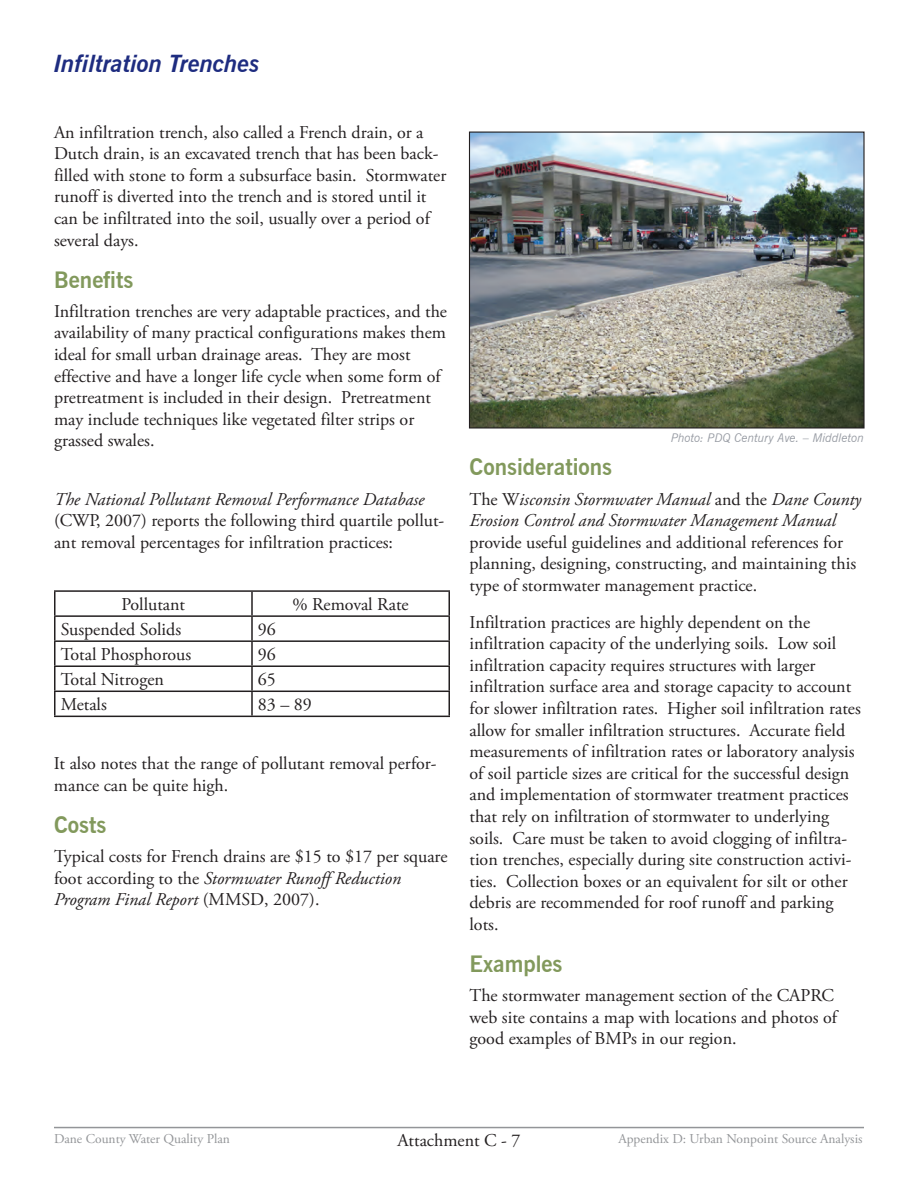
<style>
.page{position:relative;width:918px;height:1188px;background:#fff}
.page>*{position:absolute;margin:0;border:0;box-sizing:border-box;transform-origin:0 0}
.t1{font:italic 700 24px "News Gothic BT";color:#1e2c80}
.t2{font:700 22.5px "News Gothic BT";color:#82995c}
.t3{font:18px/21.6px "Adobe Garamond Pro";color:#231f20}
.t4{font:italic 18px/21.6px "Adobe Garamond Pro";color:#231f20}
.t5{font:13.5px "Adobe Garamond Pro";color:#939598}
.t6{font:italic 12px "News Gothic BT";letter-spacing:-.01em;color:#989ca4}
.s1{font-style:italic}
.s2{font-style:normal}
</style>
<div class="page">
<hr style="left:54px;top:1127px;width:810px;height:1px;background:#939598">
<hr style="left:54px;top:590px;width:198px;height:2px;background:#231f20">
<hr style="left:54px;top:592px;width:2px;height:23px;background:#231f20">
<hr style="left:252px;top:590px;width:198px;height:2px;background:#231f20">
<hr style="left:251px;top:592px;width:2px;height:23px;background:#231f20">
<hr style="left:448px;top:592px;width:2px;height:23px;background:#231f20">
<hr style="left:54px;top:615px;width:198px;height:2px;background:#231f20">
<hr style="left:54px;top:617px;width:2px;height:23px;background:#231f20">
<hr style="left:252px;top:615px;width:198px;height:2px;background:#231f20">
<hr style="left:251px;top:617px;width:2px;height:23px;background:#231f20">
<hr style="left:448px;top:617px;width:2px;height:23px;background:#231f20">
<hr style="left:54px;top:640px;width:198px;height:2px;background:#231f20">
<hr style="left:54px;top:642px;width:2px;height:23px;background:#231f20">
<hr style="left:252px;top:640px;width:198px;height:2px;background:#231f20">
<hr style="left:251px;top:642px;width:2px;height:23px;background:#231f20">
<hr style="left:448px;top:642px;width:2px;height:23px;background:#231f20">
<hr style="left:54px;top:665px;width:198px;height:2px;background:#231f20">
<hr style="left:54px;top:667px;width:2px;height:24px;background:#231f20">
<hr style="left:252px;top:665px;width:198px;height:2px;background:#231f20">
<hr style="left:251px;top:667px;width:2px;height:24px;background:#231f20">
<hr style="left:448px;top:667px;width:2px;height:24px;background:#231f20">
<hr style="left:54px;top:691px;width:198px;height:1px;background:#231f20">
<hr style="left:54px;top:692px;width:2px;height:24px;background:#231f20">
<hr style="left:252px;top:691px;width:198px;height:1px;background:#231f20">
<hr style="left:251px;top:692px;width:2px;height:24px;background:#231f20">
<hr style="left:448px;top:692px;width:2px;height:24px;background:#231f20">
<hr style="left:54px;top:716px;width:198px;height:1px;background:#231f20">
<hr style="left:252px;top:716px;width:198px;height:1px;background:#231f20">
<img style="left:471px;top:134px;width:392px;height:293px">
<div style="left:469px;top:132px;width:396px;height:297px;border:1px solid #231f20"></div>
<h1 class="t1" style="left:54px;top:49px;width:208px">Infiltration Trenches</h1>
<p class="t3" style="left:54px;top:122px;width:394px">An infiltration trench, also called a French drain, or a Dutch drain, is an excavated trench that has been back&shy;filled with stone to form a subsurface basin. Stormwater runoff is diverted into the trench and is stored until it can be infiltrated into the soil, usually over a period of several days.</p>
<p class="t2" style="left:54px;top:266px;width:81px">Benefits</p>
<p class="t3" style="left:54px;top:301px;width:395px">Infiltration trenches are very adaptable practices, and the availability of many practical configurations makes them ideal for small urban drainage areas. They are most effective and have a longer life cycle when some form of pretreatment is included in their design. Pretreatment may include techniques like vegetated filter strips or grassed swales.</p>
<p class="t4" style="left:54px;top:489px;width:372px">The National Pollutant Removal Performance Database</p>
<p class="t3" style="left:54px;top:510px;width:392px">(CWP, 2007) reports the following third quartile pollut&shy;ant removal percentages for infiltration practices:</p>
<p class="t3" style="left:122px;top:594px;width:65px">Pollutant</p>
<p class="t3" style="left:292px;top:594px;width:118px">% Removal Rate</p>
<p class="t3" style="left:61px;top:619px;width:122px">Suspended Solids</p>
<p class="t3" style="left:258px;top:619px;width:19px">96</p>
<p class="t3" style="left:61px;top:644px;width:132px">Total Phosphorous</p>
<p class="t3" style="left:258px;top:644px;width:19px">96</p>
<p class="t3" style="left:61px;top:669px;width:105px">Total Nitrogen</p>
<p class="t3" style="left:258px;top:669px;width:19px">65</p>
<p class="t3" style="left:61px;top:694px;width:48px">Metals</p>
<p class="t3" style="left:258px;top:694px;width:55px">83 – 89</p>
<p class="t3" style="left:54px;top:753px;width:384px">It also notes that the range of pollutant removal perfor&shy;mance can be quite high.</p>
<p class="t2" style="left:54px;top:811px;width:54px">Costs</p>
<p class="t3" style="left:54px;top:846px;width:395px">Typical costs for French drains are $15 to $17 per square foot according to the <span class="s1">Stormwater Runoff Reduction<br>Program Final Report</span> (MMSD, 2007).</p>
<p class="t6" style="left:671px;top:430px;width:194px">Photo: PDQ Century Ave. – Middleton</p>
<p class="t2" style="left:470px;top:454px;width:144px">Considerations</p>
<p class="t4" style="left:470px;top:489px;width:393px"><span class="s2">The W</span>isconsin Stormwater Manual <span class="s2">and the</span> Dane County<br>Erosion Control and Stormwater Management Manual</p>
<p class="t3" style="left:470px;top:532px;width:388px">provide useful guidelines and additional references for planning, designing, constructing, and maintaining this type of stormwater management practice.</p>
<p class="t3" style="left:470px;top:612px;width:393px">Infiltration practices are highly dependent on the infiltration capacity of the underlying soils. Low soil infiltration capacity requires structures with larger infiltration surface area and storage capacity to account for slower infiltration rates. Higher soil infiltration rates allow for smaller infiltration structures. Accurate field measurements of infiltration rates or laboratory analysis of soil particle sizes are critical for the successful design and implementation of stormwater treatment practices that rely on infiltration of stormwater to underlying soils. Care must be taken to avoid clogging of infiltra&shy;tion trenches, especially during site construction activi&shy;ties. Collection boxes or an equivalent for silt or other debris are recommended for roof runoff and parking lots.</p>
<p class="t2" style="left:470px;top:950px;width:94px">Examples</p>
<p class="t3" style="left:470px;top:985px;width:369px">The stormwater management section of the CAPRC web site contains a map with locations and photos of good examples of BMPs in our region.</p>
<p class="t5" style="left:54px;top:1130px;width:177px">Dane County Water Quality Plan</p>
<p class="t3" style="left:398px;top:1130px;width:124px">Attachment C - 7</p>
<p class="t5" style="left:618px;top:1130px;width:246px">Appendix D: Urban Nonpoint Source Analysis</p>
</div>
